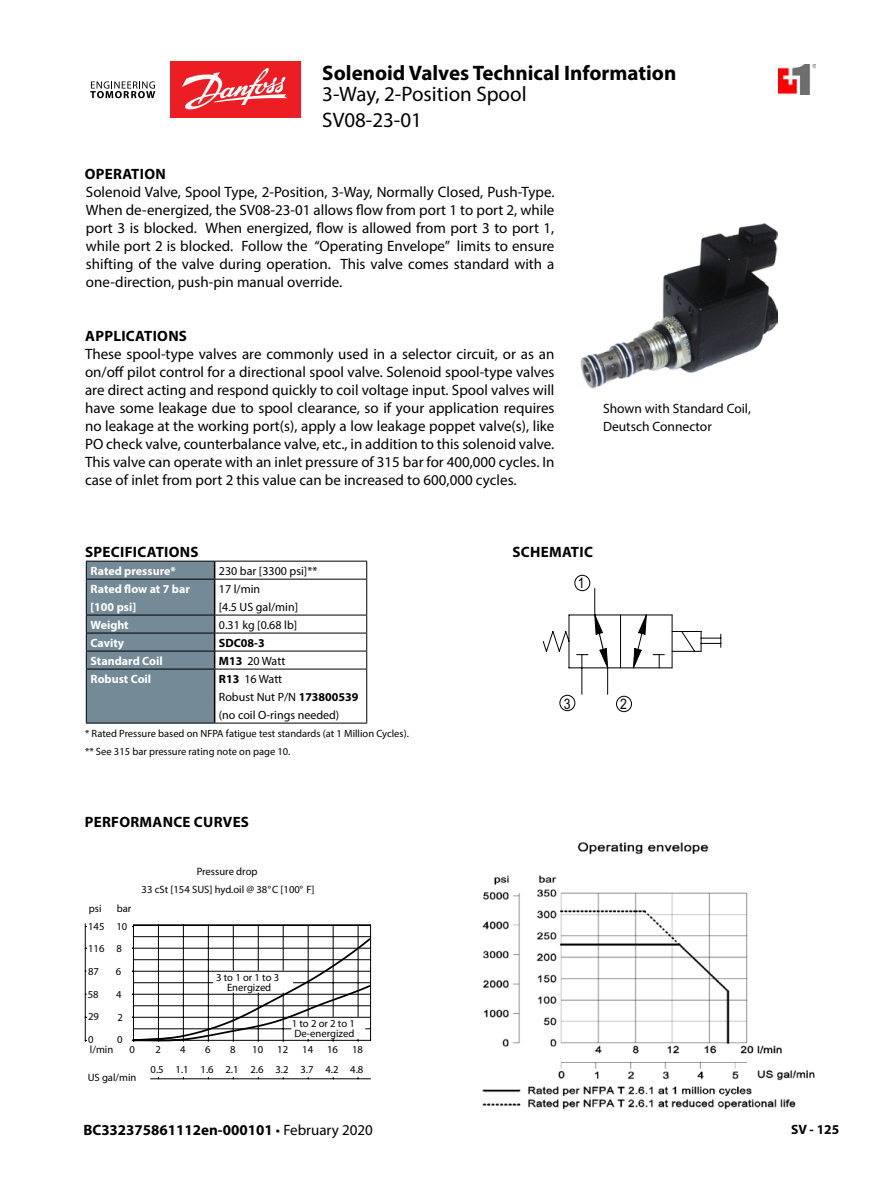
<style>
.page{position:relative;width:893px;height:1191px;background:#fff}
.page>*{position:absolute;margin:0;border:0;box-sizing:border-box;transform-origin:0 0}
.t1{font:700 21px "Myriad Pro";color:#000}
.t2{font:21px/25.5px "Myriad Pro";color:#000}
.t3{font:15px/18px "Myriad Pro";color:#000;text-align:justify}
.t4{font:700 15px "Myriad Pro";letter-spacing:.02em;color:#000}
.t5{font:700 15px "Myriad Pro";color:#000}
.t6{font:14.55px "Arial";color:#000;scale:.84 1}
.t7{font:13.5px/18px "Myriad Pro";color:#000}
.t8{font:700 13.5px "Myriad Pro";color:#000}
.t9{font:12px/18px "Myriad Pro";color:#000}
.t10{font:700 12px/18px "Myriad Pro";color:#fff}
.t11{font:700 12px "Myriad Pro";color:#000}
.t12{font:10.65px/22.5px "Myriad";color:#000}
.t13{font:10.5px/18px "Myriad Pro";color:#000}
.s1{font-weight:700}
.s2{font-weight:400}
</style>
<div class="page">
<img style="left:779px;top:65px;width:37px;height:30px">
<div style="left:170px;top:61px;width:130px;height:57px;background:#ed1d24"></div>
<svg style="left:90px;top:81px;width:65px;height:17px"></svg>
<svg style="left:182px;top:68px;width:105px;height:42px"></svg>
<hr style="left:85px;top:923px;width:1px;height:117px;background:#000">
<hr style="left:151px;top:1078px;width:220px;height:1px;background:#000">
<svg style="left:132px;top:924px;width:240px;height:118px"></svg>
<svg style="left:543px;top:575px;width:178px;height:137px"></svg>
<hr style="left:215px;top:561px;width:152px;height:1px;background:#000">
<svg style="left:366px;top:561px;width:1px;height:18px"></svg>
<hr style="left:215px;top:579px;width:152px;height:1px;background:#000">
<hr style="left:366px;top:579px;width:1px;height:35px;background:#000">
<hr style="left:215px;top:614px;width:152px;height:1px;background:#000">
<hr style="left:215px;top:632px;width:152px;height:1px;background:#000">
<hr style="left:215px;top:650px;width:152px;height:1px;background:#000">
<svg style="left:366px;top:615px;width:1px;height:53px"></svg>
<hr style="left:215px;top:668px;width:152px;height:1px;background:#000">
<hr style="left:366px;top:669px;width:1px;height:53px;background:#000">
<hr style="left:215px;top:722px;width:152px;height:1px;background:#000">
<svg style="left:86px;top:561px;width:129px;height:161px;background:#6e838f"></svg>
<hr style="left:86px;top:668px;width:129px;height:1px;background:#000">
<hr style="left:86px;top:669px;width:1px;height:53px;background:#000">
<hr style="left:86px;top:722px;width:129px;height:1px;background:#000">
<img style="left:581px;top:224px;width:197px;height:165px">
<img style="left:482px;top:842px;width:333px;height:268px">
<h1 class="t1" style="left:322px;top:59px;width:356px">Solenoid Valves Technical Information</h1>
<p class="t4" style="left:85px;top:164px;width:83px">OPERATION</p>
<h1 class="t2" style="left:322px;top:81px;width:206px">3-Way, 2-Position Spool<br>SV08-23-01</h1>
<p class="t3" style="left:86px;top:182px;width:470px">Solenoid Valve, Spool Type, 2-Position, 3-Way, Normally Closed, Push-Type.<br>When de-energized, the SV08-23-01 allows flow from port 1 to port 2, while port 3 is blocked. When energized, flow is allowed from port 3 to port 1, while port 2 is blocked. Follow the “Operating Envelope” limits to ensure shifting of the valve during operation. This valve comes standard with a one-direction, push-pin manual override.</p>
<p class="t4" style="left:85px;top:326px;width:103px">APPLICATIONS</p>
<p class="t3" style="left:85px;top:344px;width:471px">These spool-type valves are commonly used in a selector circuit, or as an on/off pilot control for a directional spool valve. Solenoid spool-type valves are direct acting and respond quickly to coil voltage input. Spool valves will have some leakage due to spool clearance, so if your application requires no leakage at the working port(s), apply a low leakage poppet valve(s), like PO check valve, counterbalance valve, etc., in addition to this solenoid valve.<br>This valve can operate with an inlet pressure of 315 bar for 400,000 cycles. In case of inlet from port 2 this value can be increased to 600,000 cycles.</p>
<p class="t7" style="left:603px;top:399px;width:149px">Shown with Standard Coil,<br>Deutsch Connector</p>
<p class="t4" style="left:85px;top:542px;width:115px">SPECIFICATIONS</p>
<p class="t4" style="left:513px;top:542px;width:82px">SCHEMATIC</p>
<p class="t10" style="left:91px;top:561px;width:87px">Rated pressure*</p>
<p class="t9" style="left:219px;top:561px;width:100px">230 bar [3300 psi]**</p>
<p class="t10" style="left:91px;top:579px;width:101px">Rated flow at 7 bar [100 psi]</p>
<p class="t9" style="left:219px;top:579px;width:81px">17 l/min<br>[4.5 US gal/min]</p>
<p class="t10" style="left:91px;top:615px;width:40px">Weight</p>
<p class="t9" style="left:219px;top:615px;width:80px">0.31 kg [0.68 lb]</p>
<p class="t10" style="left:91px;top:633px;width:35px">Cavity</p>
<p class="t11" style="left:219px;top:635px;width:47px">SDC08-3</p>
<p class="t10" style="left:91px;top:651px;width:74px">Standard Coil</p>
<p class="t9" style="left:219px;top:651px;width:68px"><span class="s1">M13</span> 20 Watt</p>
<p class="t10" style="left:91px;top:669px;width:62px">Robust Coil</p>
<p class="t9" style="left:219px;top:669px;width:141px"><span class="s1">R13</span> 16 Watt<br>Robust Nut P/N <span class="s1">173800539 </span>(no coil O-rings needed)</p>
<p class="t13" style="left:85px;top:724px;width:325px">* Rated Pressure based on NFPA fatigue test standards (at 1 Million Cycles). ** See 315 bar pressure rating note on page 10.</p>
<p class="t4" style="left:85px;top:812px;width:166px">PERFORMANCE CURVES</p>
<p class="t12" style="left:89px;top:897px;width:14px">psi</p>
<p class="t12" style="left:117px;top:897px;width:16px">bar</p>
<p class="t12" style="left:88px;top:916px;width:18px">145</p>
<p class="t12" style="left:88px;top:937px;width:18px">116</p>
<p class="t12" style="left:88px;top:983px;width:13px">58<br>29</p>
<p class="t12" style="left:88px;top:960px;width:12px">87</p>
<p class="t12" style="left:88px;top:1028px;width:7px">0</p>
<p class="t12" style="left:116px;top:916px;width:12px">10</p>
<p class="t12" style="left:116px;top:937px;width:7px;line-height:23.2px;text-align:justify">8<br>6<br>4</p>
<p class="t12" style="left:117px;top:1006px;width:7px">2<br>0</p>
<p class="t12" style="left:142px;top:863px;width:175px;line-height:18.3px;text-align:center">Pressure drop<br>33 cSt [154 SUS] hyd.oil @ 38°C [100° F]</p>
<p class="t12" style="left:216px;top:967px;width:65px">3 to 1 or 1 to 3</p>
<p class="t12" style="left:227px;top:976px;width:46px">Energized</p>
<p class="t12" style="left:292px;top:1013px;width:65px">1 to 2 or 2 to 1</p>
<p class="t12" style="left:294px;top:1022px;width:61px">De-energized</p>
<p class="t12" style="left:90px;top:1038px;width:25px">l/min</p>
<p class="t12" style="left:130px;top:1038px;width:7px">0</p>
<p class="t12" style="left:88px;top:1066px;width:50px">US gal/min</p>
<p class="t12" style="left:151px;top:1040px;width:40px;line-height:20.1px;text-indent:5px">2<br>0.5 1.1</p>
<p class="t12" style="left:180px;top:1038px;width:7px">4</p>
<p class="t12" style="left:205px;top:1038px;width:7px">6</p>
<p class="t12" style="left:230px;top:1038px;width:7px">8</p>
<p class="t12" style="left:252px;top:1038px;width:12px">10</p>
<p class="t12" style="left:277px;top:1038px;width:12px">12</p>
<p class="t12" style="left:302px;top:1038px;width:12px">14</p>
<p class="t12" style="left:327px;top:1038px;width:12px">16</p>
<p class="t12" style="left:201px;top:1040px;width:164px;line-height:20.1px;text-align:right">18<br>1.6 2.1 2.6 3.2 3.7 4.2 4.8</p>
<p class="t5" style="left:83px;top:1120px;width:291px">BC332375861112en-000101 <span class="s2">• February 2020</span></p>
<p class="t6" style="left:578px;top:572px;width:10px">1</p>
<p class="t6" style="left:564px;top:694px;width:10px">3</p>
<p class="t6" style="left:620px;top:694px;width:10px">2</p>
<p class="t8" style="left:791px;top:1120px;width:50px">SV - 125</p>
</div>
